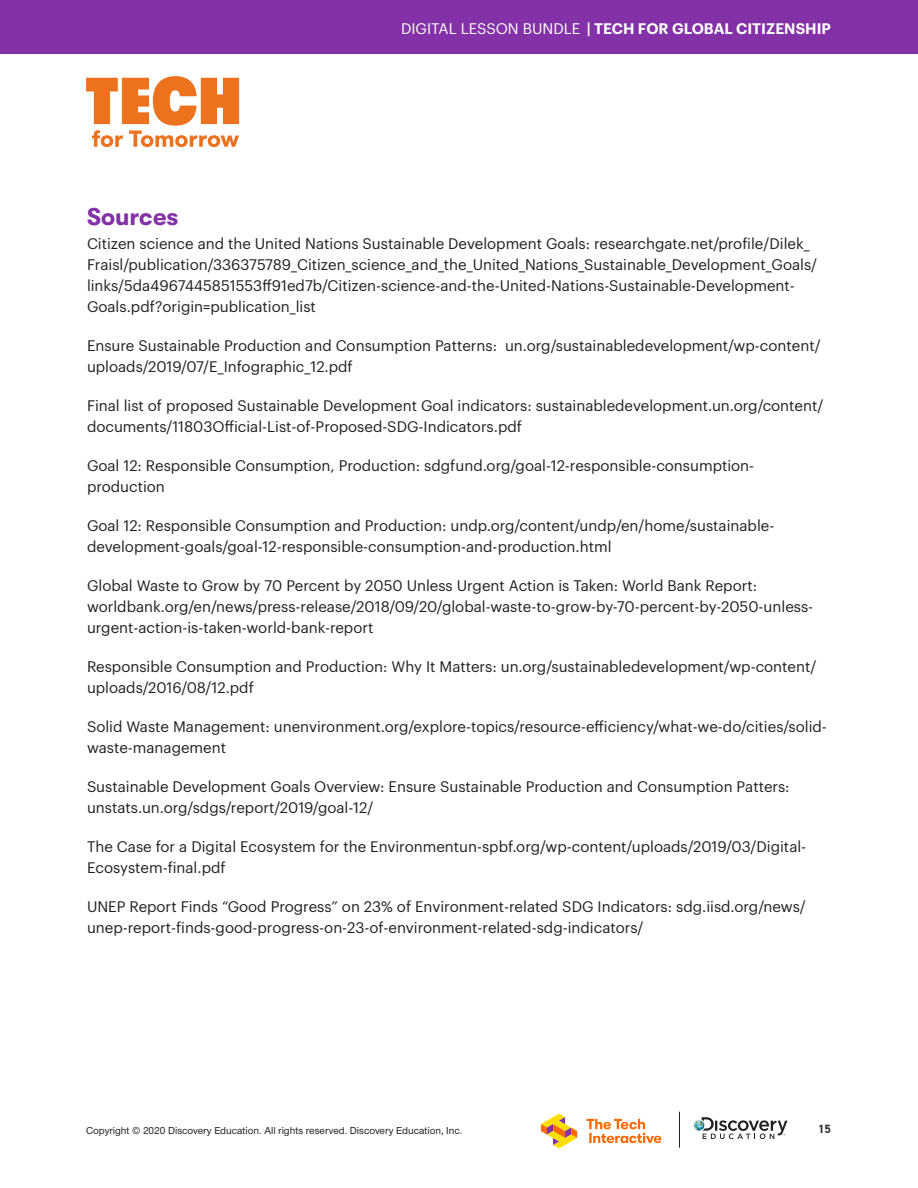
<style>
.page{position:relative;width:918px;height:1188px;background:#fff}
.page>*{position:absolute;margin:0;border:0;box-sizing:border-box;transform-origin:0 0}
.Subhead_1{font:700 24px "GT Walsheim";color:#8331a7}
.Body{font:15px/21px "Graphik LC";color:#231f20}
.t1{font:600 15px "Graphik LC";color:#fff}
.t2{font:700 12px "DIN2014";color:#343333}
.t3{font:10.5px "UHC Sans";color:#231f20}
.s1{font-weight:400}
</style>
<div class="page">
<div style="left:0;top:0;width:918px;height:54px;background:#8331a7"></div>
<svg style="left:694px;top:1117px;width:94px;height:22px"></svg>
<hr style="left:679px;top:1112px;width:1px;height:36px;background:#231f20">
<svg style="left:541px;top:1114px;width:36px;height:34px"></svg>
<svg style="left:586px;top:1119px;width:75px;height:24px"></svg>
<svg style="left:86px;top:76px;width:153px;height:71px"></svg>
<p class="t1" style="left:401px;top:17px;width:432px"><span class="s1">DIGITAL LESSON BUNDLE</span> | TECH FOR GLOBAL CITIZENSHIP</p>
<p class="Subhead_1" style="left:87px;top:204px;width:93px">Sources</p>
<p class="Body" style="left:87px;top:232px;width:732px">Citizen science and the United Nations Sustainable Development Goals: researchgate.net/profile/Dilek_ Fraisl/publication/336375789_Citizen_science_and_the_United_Nations_Sustainable_Development_Goals/ links/5da4967445851553ff91ed7b/Citizen-science-and-the-United-Nations-Sustainable-Development-Goals.pdf?origin=publication_list</p>
<p class="Body" style="left:87px;top:334px;width:735px">Ensure Sustainable Production and Consumption Patterns: un.org/sustainabledevelopment/wp-content/ uploads/2019/07/E_Infographic_12.pdf</p>
<p class="Body" style="left:87px;top:394px;width:738px">Final list of proposed Sustainable Development Goal indicators: sustainabledevelopment.un.org/content/ documents/11803Official-List-of-Proposed-SDG-Indicators.pdf</p>
<p class="Body" style="left:87px;top:454px;width:669px">Goal 12: Responsible Consumption, Production: sdgfund.org/goal-12-responsible-consumption&shy;production</p>
<p class="Body" style="left:87px;top:514px;width:689px">Goal 12: Responsible Consumption and Production: undp.org/content/undp/en/home/sustainable&shy;development-goals/goal-12-responsible-consumption-and-production.html</p>
<p class="Body" style="left:87px;top:574px;width:728px">Global Waste to Grow by 70 Percent by 2050 Unless Urgent Action is Taken: World Bank Report: worldbank.org/en/news/press-release/2018/09/20/global-waste-to-grow-by-70-percent-by-2050-unless&shy;urgent-action-is-taken-world-bank-report</p>
<p class="Body" style="left:87px;top:655px;width:731px">Responsible Consumption and Production: Why It Matters: un.org/sustainabledevelopment/wp-content/ uploads/2016/08/12.pdf</p>
<p class="Body" style="left:87px;top:715px;width:741px">Solid Waste Management: unenvironment.org/explore-topics/resource-efficiency/what-we-do/cities/solid&shy;waste-management</p>
<p class="Body" style="left:87px;top:775px;width:704px">Sustainable Development Goals Overview: Ensure Sustainable Production and Consumption Patters: unstats.un.org/sdgs/report/2019/goal-12/</p>
<p class="Body" style="left:87px;top:835px;width:721px">The Case for a Digital Ecosystem for the Environmentun-spbf.org/wp-content/uploads/2019/03/Digital-<br>Ecosystem-final.pdf</p>
<p class="Body" style="left:87px;top:895px;width:720px">UNEP Report Finds “Good Progress” on 23% of Environment-related SDG Indicators: sdg.iisd.org/news/ unep-report-finds-good-progress-on-23-of-environment-related-sdg-indicators/</p>
<p class="t3" style="left:86px;top:1123px;width:378px">Copyright © 2020 Discovery Education. All rights reserved. Discovery Education, Inc.</p>
<p class="t2" style="left:818px;top:1121px;width:14px">15</p>
</div>
